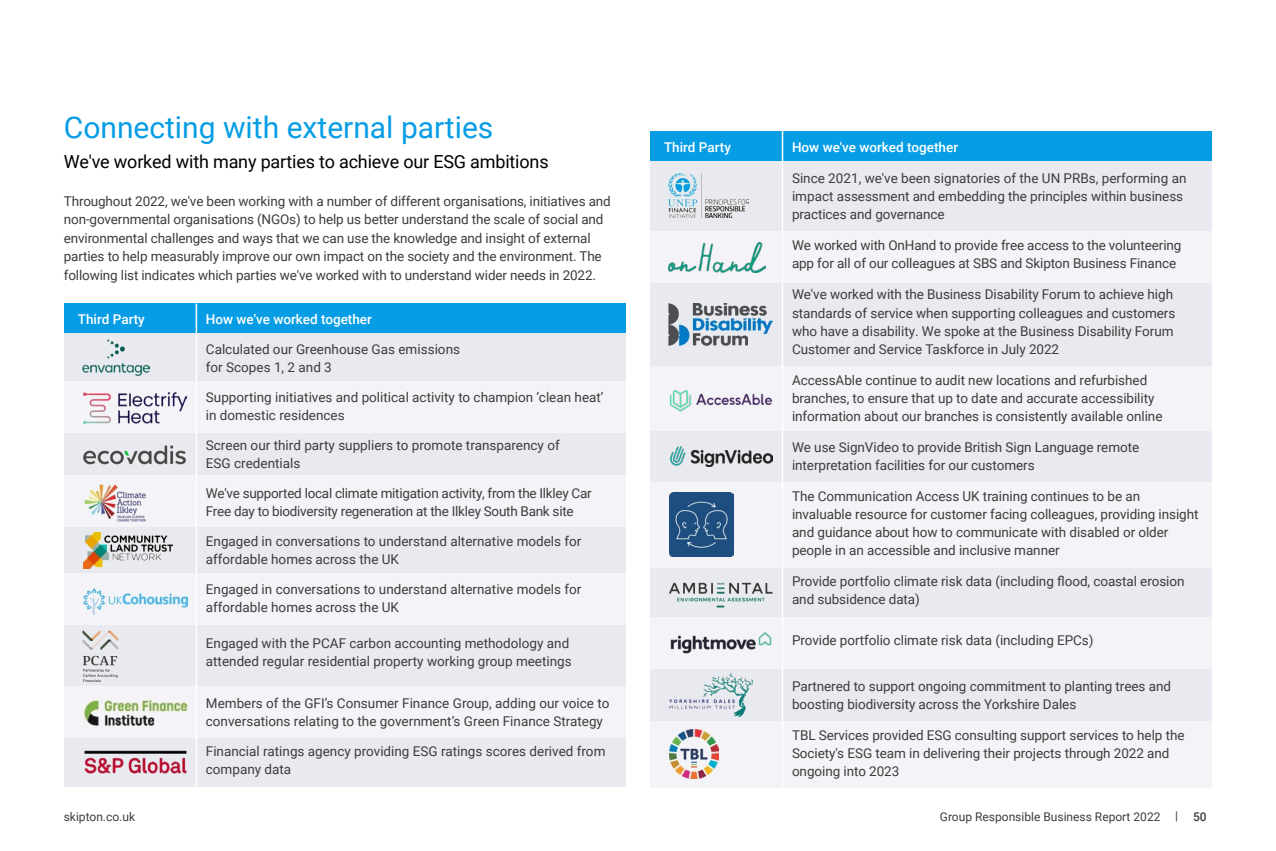
<style>
.page{position:relative;width:1276px;height:851px;background:#fff}
.page>*{position:absolute;margin:0;border:0;box-sizing:border-box;transform-origin:0 0}
.t1{font:30px "Roboto";color:#069de5}
.t2{font:18px "Roboto";letter-spacing:-.01em;color:#000}
.t3{font:13.5px/18px "Roboto";letter-spacing:-.005em;color:#3c3c3b}
.t4{font:500 13.5px "Roboto";color:#fff}
.t5{font:12px "Roboto";color:#3c3c3b}
.s1{font-weight:500}
</style>
<div class="page">
<div style="left:65px;top:333px;width:561px;height:454px;background:#e9eaef"></div>
<div style="left:65px;top:686px;width:561px;height:51px;background:#f4f4f8"></div>
<div style="left:65px;top:573px;width:561px;height:52px;background:#f4f4f8"></div>
<div style="left:65px;top:476px;width:561px;height:51px;background:#f4f4f8"></div>
<div style="left:65px;top:382px;width:561px;height:51px;background:#f4f4f8"></div>
<div style="left:65px;top:303px;width:561px;height:30px;background:#069de5"></div>
<hr style="left:196px;top:303px;width:1px;height:484px;background:#fff">
<img style="left:83px;top:392px;width:104px;height:31px">
<div style="left:651px;top:161px;width:561px;height:581px;background:#e9eaef"></div>
<div style="left:651px;top:232px;width:561px;height:51px;background:#f4f4f8"></div>
<div style="left:651px;top:617px;width:561px;height:51px;background:#f4f4f8"></div>
<div style="left:651px;top:720px;width:561px;height:67px;background:#f4f4f8"></div>
<div style="left:651px;top:366px;width:561px;height:64px;background:#f4f4f8"></div>
<div style="left:651px;top:482px;width:561px;height:85px;background:#f4f4f8"></div>
<div style="left:651px;top:131px;width:561px;height:30px;background:#069de5"></div>
<img style="left:669px;top:173px;width:79px;height:45px">
<div style="left:651px;top:230px;width:132px;height:54px;background:#f4f4f8"></div>
<img style="left:669px;top:242px;width:97px;height:30px">
<img style="left:669px;top:303px;width:103px;height:43px">
<img style="left:669px;top:492px;width:65px;height:64px">
<img style="left:669px;top:390px;width:104px;height:22px">
<img style="left:670px;top:447px;width:102px;height:19px">
<img style="left:669px;top:582px;width:104px;height:26px">
<img style="left:670px;top:632px;width:102px;height:22px">
<img style="left:669px;top:673px;width:84px;height:43px">
<img style="left:669px;top:729px;width:49px;height:49px">
<img style="left:83px;top:340px;width:67px;height:35px">
<img style="left:83px;top:445px;width:103px;height:20px">
<img style="left:83px;top:532px;width:90px;height:36px">
<img style="left:83px;top:484px;width:63px;height:38px">
<img style="left:84px;top:588px;width:104px;height:26px">
<img style="left:83px;top:699px;width:105px;height:27px">
<img style="left:84px;top:750px;width:103px;height:24px">
<img style="left:82px;top:630px;width:37px;height:51px">
<hr style="left:782px;top:131px;width:1px;height:656px;background:#fff">
<h1 class="t1" style="left:64px;top:106px;width:431px">Connecting with external parties</h1>
<h2 class="t2" style="left:64px;top:149px;width:486px">We've worked with many parties to achieve our ESG ambitions</h2>
<p class="t3" style="left:64px;top:191px;width:548px;line-height:18.5px">Throughout 2022, we've been working with a number of different organisations, initiatives and non-governmental organisations (NGOs) to help us better understand the scale of social and environmental challenges and ways that we can use the knowledge and insight of external parties to help measurably improve our own impact on the society and the environment. The following list indicates which parties we've worked with to understand wider needs in 2022.</p>
<p class="t4" style="left:78px;top:310px;width:68px">Third Party</p>
<p class="t4" style="left:206px;top:310px;width:168px">How we've worked together</p>
<p class="t3" style="left:206px;top:340px;width:256px">Calculated our Greenhouse Gas emissions for Scopes 1, 2 and 3</p>
<p class="t3" style="left:206px;top:388px;width:399px">Supporting initiatives and political activity to champion ‘clean heat’ in domestic residences</p>
<p class="t3" style="left:206px;top:436px;width:355px">Screen our third party suppliers to promote transparency of<br>ESG credentials</p>
<p class="t3" style="left:206px;top:483px;width:387px">We've supported local climate mitigation activity, from the Ilkley Car<br>Free day to biodiversity regeneration at the Ilkley South Bank site</p>
<p class="t3" style="left:206px;top:531px;width:377px">Engaged in conversations to understand alternative models for affordable homes across the UK</p>
<p class="t3" style="left:206px;top:579px;width:377px">Engaged in conversations to understand alternative models for affordable homes across the UK</p>
<p class="t3" style="left:206px;top:633px;width:367px">Engaged with the PCAF carbon accounting methodology and attended regular residential property working group meetings</p>
<p class="t3" style="left:206px;top:693px;width:405px">Members of the GFI’s Consumer Finance Group, adding our voice to conversations relating to the government’s Green Finance Strategy</p>
<p class="t3" style="left:206px;top:741px;width:401px">Financial ratings agency providing ESG ratings scores derived from company data</p>
<p class="t4" style="left:664px;top:137px;width:68px">Third Party</p>
<p class="t4" style="left:792px;top:137px;width:168px">How we've worked together</p>
<p class="t3" style="left:792px;top:169px;width:396px">Since 2021, we've been signatories of the UN PRBs, performing an impact assessment and embedding the principles within business practices and governance</p>
<p class="t3" style="left:792px;top:236px;width:391px">We worked with OnHand to provide free access to the volunteering app for all of our colleagues at SBS and Skipton Business Finance</p>
<p class="t3" style="left:792px;top:285px;width:385px">We've worked with the Business Disability Forum to achieve high standards of service when supporting colleagues and customers who have a disability. We spoke at the Business Disability Forum Customer and Service Taskforce in July 2022</p>
<p class="t3" style="left:792px;top:370px;width:372px">AccessAble continue to audit new locations and refurbished branches, to ensure that up to date and accurate accessibility information about our branches is consistently available online</p>
<p class="t3" style="left:792px;top:437px;width:349px">We use SignVideo to provide British Sign Language remote interpretation facilities for our customers</p>
<p class="t3" style="left:792px;top:487px;width:408px">The Communication Access UK training continues to be an invaluable resource for customer facing colleagues, providing insight and guidance about how to communicate with disabled or older people in an accessible and inclusive manner</p>
<p class="t3" style="left:792px;top:572px;width:394px">Provide portfolio climate risk data (including flood, coastal erosion and subsidence data)</p>
<p class="t3" style="left:792px;top:630px;width:303px">Provide portfolio climate risk data (including EPCs)</p>
<p class="t3" style="left:792px;top:676px;width:380px">Partnered to support ongoing commitment to planting trees and boosting biodiversity across the Yorkshire Dales</p>
<p class="t3" style="left:792px;top:726px;width:394px">TBL Services provided ESG consulting support services to help the<br>Society's ESG team in delivering their projects through 2022 and ongoing into 2023</p>
<p class="t5" style="left:64px;top:808px;width:73px">skipton.co.uk</p>
<p class="t5" style="left:940px;top:808px;width:268px">Group Responsible Business Report 2022 | <span class="s1">50</span></p>
</div>
